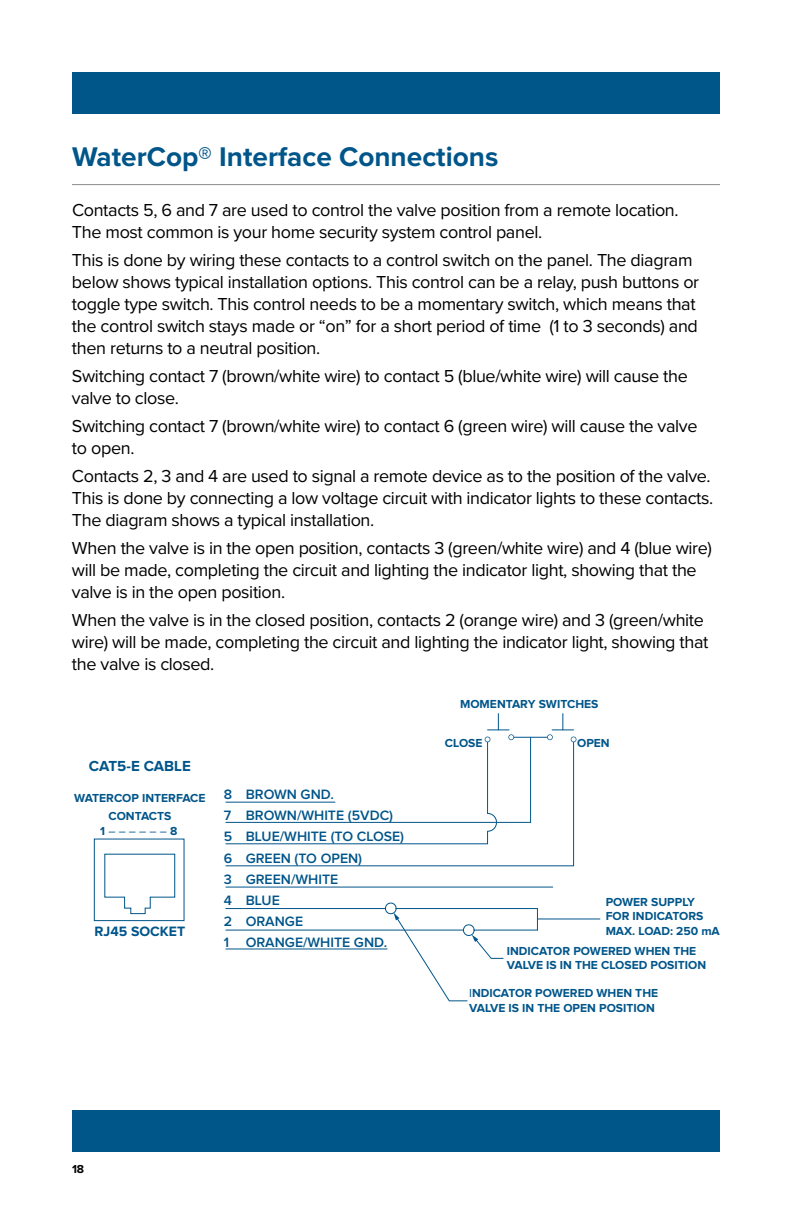
<style>
.page{position:relative;width:792px;height:1224px;background:#fff}
.page>*{position:absolute;margin:0;border:0;box-sizing:border-box;transform-origin:0 0}
.t1{font:700 28px "Proxima Nova";color:#005589}
.t2{font:18px/22px "Proxima Nova";letter-spacing:-.02em;color:#000}
.t3{font:700 15px "Proxima Nova";color:#00558a}
.t4{font:600 14px/21.2px "Proxima Nova";color:#00558a}
.t5{font:700 14px "Proxima Nova";color:#00558a}
.t6{font:700 12px/14.4px "Proxima Nova";color:#00558a}
.t7{font:700 12px "Proxima Nova";color:#000}
.s1{font-weight:400}
</style>
<div class="page">
<div style="left:72px;top:72px;width:648px;height:41px;background:#005589"></div>
<div style="left:72px;top:1111px;width:648px;height:41px;background:#005589"></div>
<hr style="left:72px;top:184px;width:648px;height:1px;background:#898a8d">
<hr style="left:226px;top:887px;width:327px;height:1px;background:#00558a">
<hr style="left:226px;top:802px;width:109px;height:1px;background:#00558a">
<hr style="left:226px;top:949px;width:161px;height:1px;background:#00558a">
<svg style="left:487px;top:812px;width:10px;height:32px"></svg>
<hr style="left:530px;top:737px;width:1px;height:85px;background:#00558a">
<hr style="left:226px;top:822px;width:305px;height:1px;background:#00558a">
<hr style="left:226px;top:865px;width:348px;height:1px;background:#00558a">
<hr style="left:226px;top:843px;width:262px;height:1px;background:#00558a">
<hr style="left:537px;top:919px;width:63px;height:1px;background:#00558a">
<svg style="left:537px;top:909px;width:1px;height:21px"></svg>
<hr style="left:226px;top:908px;width:159px;height:1px;background:#00558a">
<hr style="left:474px;top:930px;width:63px;height:1px;background:#00558a">
<hr style="left:226px;top:930px;width:237px;height:1px;background:#00558a">
<hr style="left:396px;top:908px;width:141px;height:1px;background:#00558a">
<hr style="left:573px;top:739px;width:1px;height:127px;background:#00558a">
<hr style="left:511px;top:737px;width:39px;height:1px;background:#00558a">
<svg style="left:547px;top:714px;width:29px;height:28px"></svg>
<hr style="left:487px;top:739px;width:1px;height:74px;background:#00558a">
<svg style="left:485px;top:714px;width:29px;height:28px"></svg>
<div style="left:94px;top:839px;width:91px;height:82px;border:1px solid #00558a"></div>
<svg style="left:104px;top:853px;width:72px;height:62px"></svg>
<svg style="left:385px;top:902px;width:119px;height:100px"></svg>
<h1 class="t1" style="left:72px;top:140px;width:428px">WaterCop® Interface Connections</h1>
<p class="t2" style="left:72px;top:198px;width:606px">Contacts 5, 6 and 7 are used to control the valve position from a remote location.<br>The most common is your home security system control panel.</p>
<p class="t2" style="left:72px;top:248px;width:629px">This is done by wiring these contacts to a control switch on the panel. The diagram below shows typical installation options. This control can be a relay, push buttons or toggle type switch. This control needs to be a momentary switch, which means that the control switch stays made or “on” for a short period of time (1 to 3 seconds) and then returns to a neutral position.</p>
<p class="t2" style="left:72px;top:364px;width:617px">Switching contact 7 (brown/white wire) to contact 5 (blue/white wire) will cause the valve to close.</p>
<p class="t2" style="left:72px;top:414px;width:627px">Switching contact 7 (brown/white wire) to contact 6 (green wire) will cause the valve to open.</p>
<p class="t2" style="left:72px;top:464px;width:641px">Contacts 2, 3 and 4 are used to signal a remote device as to the position of the valve.<br>This is done by connecting a low voltage circuit with indicator lights to these contacts.<br>The diagram shows a typical installation.</p>
<p class="t2" style="left:72px;top:536px;width:642px">When the valve is in the open position, contacts 3 (green/white wire) and 4 (blue wire) will be made, completing the circuit and lighting the indicator light, showing that the valve is in the open position.</p>
<p class="t2" style="left:72px;top:608px;width:638px">When the valve is in the closed position, contacts 2 (orange wire) and 3 (green/white wire) will be made, completing the circuit and lighting the indicator light, showing that the valve is closed.</p>
<p class="t3" style="left:89px;top:759px;width:103px">CAT5-E CABLE</p>
<p class="t6" style="left:74px;top:791px;width:133px">WATERCOP INTERFACE</p>
<p class="t6" style="left:100px;top:808px;width:79px;line-height:15.8px;text-align:center">CONTACTS<br>1 <span class="s1">– – – – – –</span> 8</p>
<p class="t5" style="left:95px;top:925px;width:92px">RJ45 SOCKET</p>
<p class="t4" style="left:224px;top:785px;width:10px;text-align:justify">8<br>7<br>5<br>6<br>3<br>4<br>2<br>1</p>
<p class="t4" style="left:246px;top:785px;width:160px">BROWN GND.<br>BROWN/WHITE (5VDC)<br>BLUE/WHITE (TO CLOSE)<br>GREEN (TO OPEN)<br>GREEN/WHITE<br>BLUE<br>ORANGE<br>ORANGE/WHITE GND.</p>
<p class="t6" style="left:460px;top:698px;width:140px">MOMENTARY SWITCHES</p>
<p class="t6" style="left:445px;top:736px;width:39px">CLOSE</p>
<p class="t6" style="left:577px;top:736px;width:34px">OPEN</p>
<p class="t6" style="left:606px;top:895px;width:116px">POWER SUPPLY<br>FOR INDICATORS<br>MAX. LOAD: 250 mA</p>
<p class="t6" style="left:507px;top:944px;width:201px">INDICATOR POWERED WHEN THE<br>VALVE IS IN THE CLOSED POSITION</p>
<p class="t6" style="left:469px;top:986px;width:191px"><span class="s1">I</span>NDICATOR POWERED WHEN THE<br>VALVE IS IN THE OPEN POSITION</p>
<p class="t7" style="left:72px;top:1162px;width:14px">18</p>
</div>
